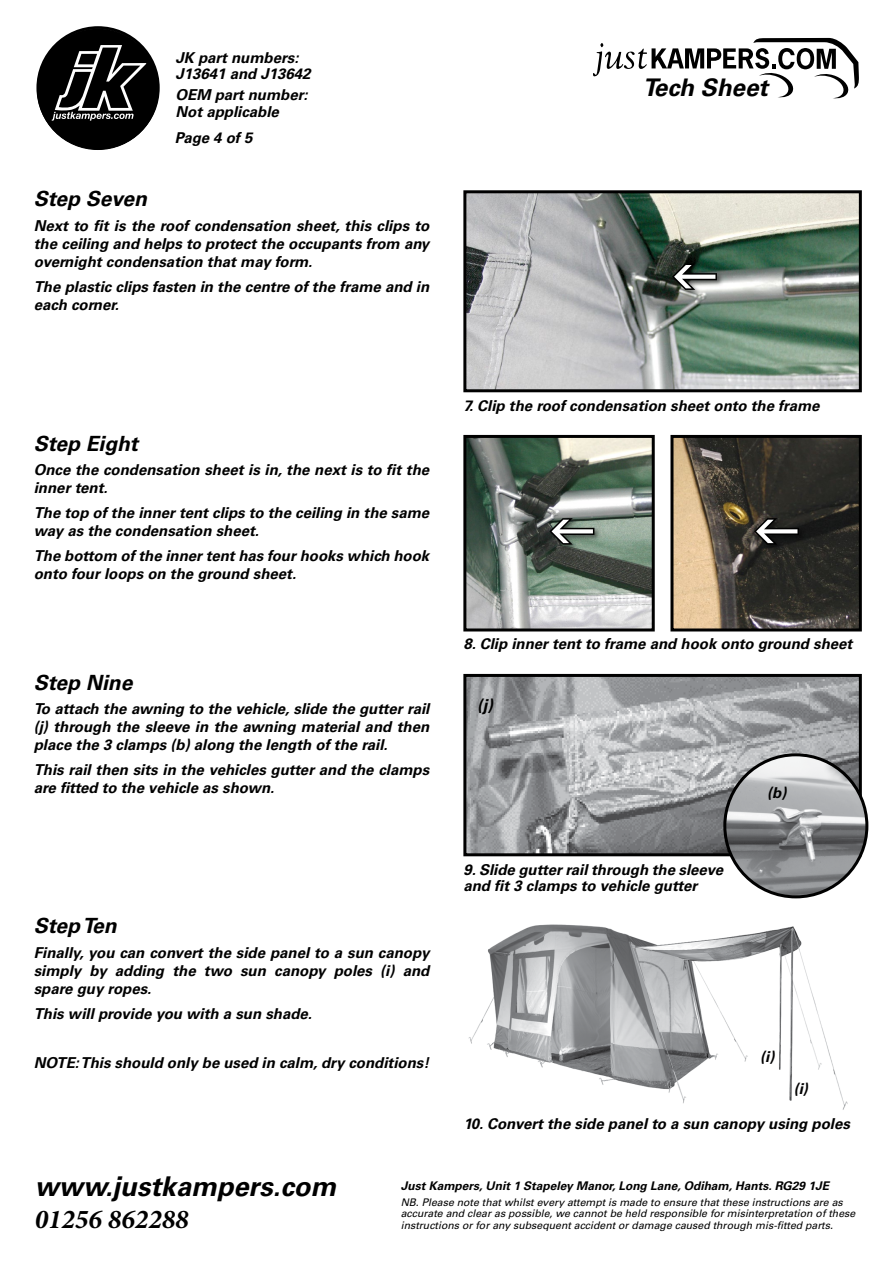
<style>
.page{position:relative;width:893px;height:1263px;background:#fff}
.page>*{position:absolute;margin:0;border:0;box-sizing:border-box;transform-origin:0 0}
.t1{font:italic 700 27.15px "Univers";color:#000}
.t2{font:italic 700 27.15px "Minion Pro";color:#000}
.t3{font:italic 700 24.3px "Univers";color:#000}
.t4{font:italic 700 21px "Univers";color:#000}
.t5{font:italic 700 16.5px "Univers";color:#000}
.t6{font:italic 700 15px/18px "Univers";color:#000}
.t7{font:italic 700 12px "Univers";color:#000}
.t8{font:italic 10.5px/11.2px "Univers";color:#000}
</style>
<div class="page">
<img style="left:467px;top:194px;width:391px;height:194px">
<div style="left:463px;top:190px;width:399px;height:202px;border:3px solid #000"></div>
<img style="left:467px;top:439px;width:184px;height:188px">
<div style="left:463px;top:435px;width:192px;height:196px;border:3px solid #000"></div>
<div style="left:38px;top:29px;width:120px;height:121px;background:#000;border-radius:50%"></div>
<svg style="left:52px;top:45px;width:94px;height:76px"></svg>
<div style="left:36px;top:26px;width:124px;height:123px;border:3px solid #000;border-radius:50%"></div>
<svg style="left:593px;top:38px;width:266px;height:61px"></svg>
<img style="left:467px;top:678px;width:391px;height:174px">
<div style="left:463px;top:674px;width:399px;height:182px;border:3px solid #000"></div>
<img style="left:674px;top:439px;width:184px;height:188px">
<div style="left:670px;top:435px;width:192px;height:196px;border:3px solid #000"></div>
<img style="left:468px;top:924px;width:380px;height:186px">
<div style="left:671px;top:261px;width:54px;height:36px;background:#000;opacity:.5"></div>
<div style="left:549px;top:516px;width:53px;height:36px;background:#000;opacity:.5"></div>
<div style="left:753px;top:516px;width:54px;height:36px;background:#000;opacity:.5"></div>
<img style="left:725px;top:755px;width:142px;height:142px;border-radius:71px">
<div style="left:723px;top:753px;width:145px;height:145px;border:3px solid #000;border-radius:50%"></div>
<svg style="left:670px;top:262px;width:48px;height:31px"></svg>
<svg style="left:547px;top:517px;width:49px;height:30px"></svg>
<svg style="left:752px;top:517px;width:48px;height:30px"></svg>
<p class="t6" style="left:176px;top:49px;width:137px;line-height:16.5px">JK part numbers:<br>J13641 and J13642</p>
<p class="t6" style="left:176px;top:87px;width:134px;line-height:16.5px">OEM part number:<br>Not applicable</p>
<p class="t6" style="left:175px;top:129px;width:79px">Page 4 of 5</p>
<h3 class="t4" style="left:34px;top:186px;width:115px">Step Seven</h3>
<p class="t6" style="left:34px;top:217px;width:397px;text-align:justify">Next to fit is the roof condensation sheet, this clips to the ceiling and helps to protect the occupants from any overnight condensation that may form.</p>
<p class="t6" style="left:34px;top:277px;width:397px">The plastic clips fasten in the centre of the frame and in each corner.</p>
<h2 class="t3" style="left:643px;top:73px;width:127px">Tech Sheet</h2>
<h3 class="t4" style="left:34px;top:431px;width:106px">Step Eight</h3>
<p class="t6" style="left:34px;top:461px;width:397px">Once the condensation sheet is in, the next is to fit the inner tent.</p>
<p class="t6" style="left:34px;top:504px;width:397px">The top of the inner tent clips to the ceiling in the same way as the condensation sheet.</p>
<p class="t6" style="left:34px;top:547px;width:397px">The bottom of the inner tent has four hooks which hook onto four loops on the ground sheet.</p>
<h3 class="t4" style="left:34px;top:670px;width:100px">Step Nine</h3>
<p class="t6" style="left:34px;top:700px;width:397px;text-align:justify">To attach the awning to the vehicle, slide the gutter rail (j) through the sleeve in the awning material and then place the 3 clamps (b) along the length of the rail.</p>
<p class="t6" style="left:34px;top:761px;width:397px">This rail then sits in the vehicles gutter and the clamps are fitted to the vehicle as shown.</p>
<h3 class="t4" style="left:34px;top:913px;width:84px">Step Ten</h3>
<p class="t6" style="left:34px;top:944px;width:397px;text-align:justify">Finally, you can convert the side panel to a sun canopy simply by adding the two sun canopy poles (i) and spare guy ropes.</p>
<p class="t6" style="left:34px;top:1004px;width:280px">This will provide you with a sun shade.</p>
<p class="t6" style="left:34px;top:1054px;width:397px">NOTE: This should only be used in calm, dry conditions!</p>
<p class="t6" style="left:463px;top:396px;width:358px">7. Clip the roof condensation sheet onto the frame</p>
<p class="t6" style="left:463px;top:635px;width:390px">8. Clip inner tent to frame and hook onto ground sheet</p>
<p class="t5" style="left:477px;top:695px;width:17px">(j)</p>
<p class="t6" style="left:463px;top:862px;width:261px;line-height:15.8px">9. Slide gutter rail through the sleeve and fit 3 clamps to vehicle gutter</p>
<p class="t6" style="left:767px;top:784px;width:21px">(b)</p>
<p class="t6" style="left:760px;top:1048px;width:16px">(i)</p>
<p class="t6" style="left:794px;top:1079px;width:16px">(i)</p>
<p class="t6" style="left:463px;top:1115px;width:388px">10. Convert the side panel to a sun canopy using poles</p>
<h1 class="t1" style="left:35px;top:1171px;width:303px">www.justkampers.com</h1>
<h1 class="t2" style="left:35px;top:1202px;width:156px">01256 862288</h1>
<p class="t7" style="left:401px;top:1179px;width:430px">Just Kampers, Unit 1 Stapeley Manor, Long Lane, Odiham, Hants. RG29 1JE</p>
<p class="t8" style="left:401px;top:1197px;width:456px">NB. Please note that whilst every attempt is made to ensure that these instructions are as accurate and clear as possible, we cannot be held responsible for misinterpretation of these instructions or for any subsequent accident or damage caused through mis-fitted parts.</p>
</div>
